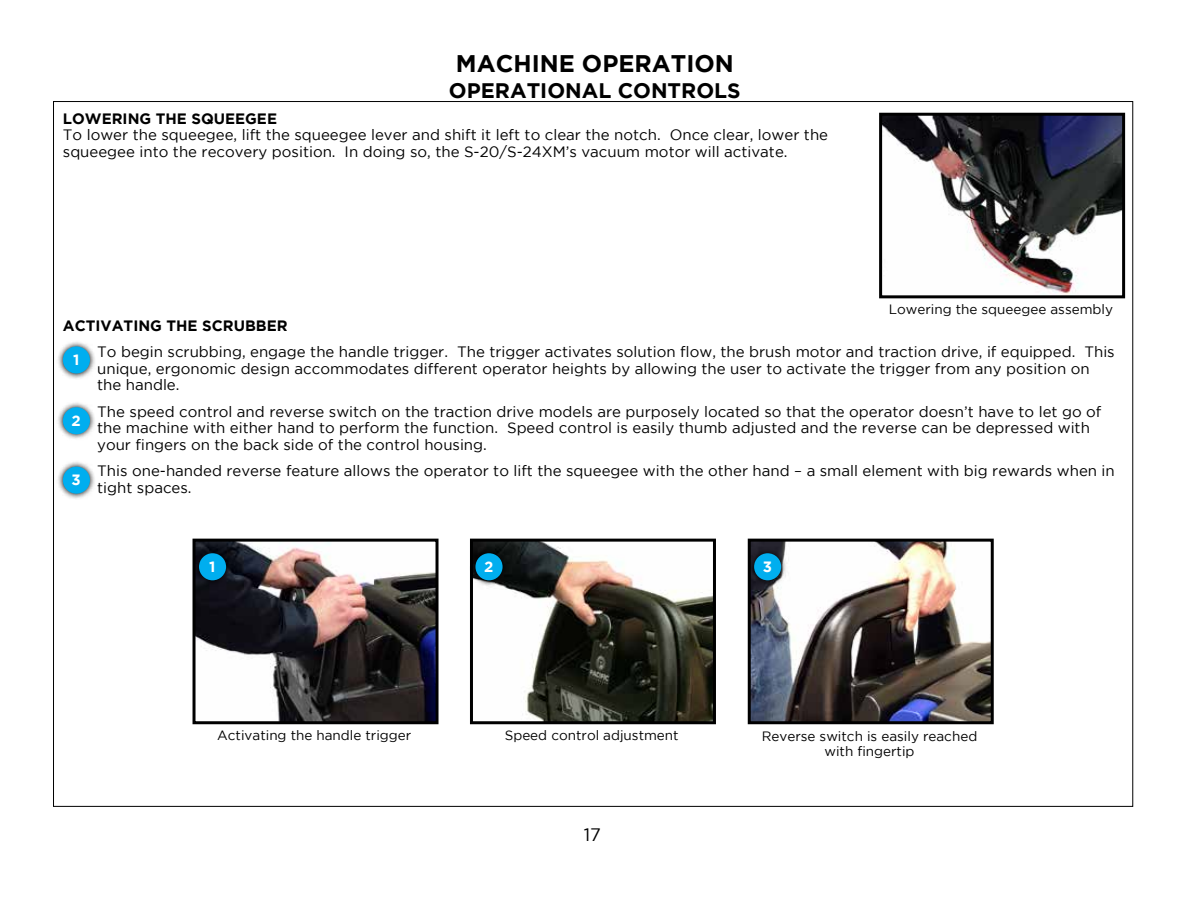
<style>
.page{position:relative;width:1188px;height:918px;background:#fff}
.page>*{position:absolute;margin:0;border:0;box-sizing:border-box;transform-origin:0 0}
.t1{font:700 24px "Gotham";color:#000}
.t2{font:700 21px "Gotham";color:#000}
.t3{font:18px "Gotham";color:#000}
.t4{font:15px/16.5px "Gotham";color:#000}
.t5{font:700 15px "Gotham";color:#000}
.t6{font:700 14.85px "Gotham";color:#fff}
.t7{font:13.5px/15px "Gotham";color:#000;text-align:center}
</style>
<div class="page">
<img style="left:883px;top:117px;width:238px;height:177px">
<div style="left:879px;top:113px;width:246px;height:185px;border:3px solid #000"></div>
<img style="left:197px;top:543px;width:238px;height:177px">
<div style="left:193px;top:539px;width:246px;height:185px;border:3px solid #000"></div>
<img style="left:474px;top:543px;width:238px;height:177px">
<div style="left:470px;top:539px;width:246px;height:185px;border:3px solid #000"></div>
<img style="left:752px;top:543px;width:238px;height:177px">
<div style="left:748px;top:539px;width:246px;height:185px;border:3px solid #000"></div>
<svg style="left:58px;top:342px;width:37px;height:37px"></svg>
<div style="left:63px;top:346px;width:27px;height:28px;background:#00aeef;border-radius:50%"></div>
<svg style="left:58px;top:402px;width:37px;height:37px"></svg>
<div style="left:63px;top:407px;width:27px;height:27px;background:#00aeef;border-radius:50%"></div>
<svg style="left:58px;top:462px;width:37px;height:37px"></svg>
<div style="left:63px;top:467px;width:27px;height:27px;background:#00aeef;border-radius:50%"></div>
<svg style="left:193px;top:547px;width:40px;height:40px"></svg>
<div style="left:199px;top:553px;width:27px;height:27px;background:#00aeef;border-radius:50%"></div>
<svg style="left:470px;top:547px;width:39px;height:40px"></svg>
<div style="left:475px;top:553px;width:28px;height:27px;background:#00aeef;border-radius:50%"></div>
<svg style="left:748px;top:547px;width:40px;height:40px"></svg>
<div style="left:754px;top:553px;width:27px;height:27px;background:#00aeef;border-radius:50%"></div>
<h1 class="t1" style="left:456px;top:50px;width:279px">MACHINE OPERATION</h1>
<h2 class="t2" style="left:449px;top:78px;width:293px">OPERATIONAL CONTROLS</h2>
<p class="t5" style="left:63px;top:110px;width:216px">LOWERING THE SQUEEGEE</p>
<p class="t4" style="left:63px;top:126px;width:767px">To lower the squeegee, lift the squeegee lever and shift it left to clear the notch. Once clear, lower the squeegee into the recovery position. In doing so, the S-20/S-24XM’s vacuum motor will activate.</p>
<p class="t5" style="left:63px;top:317px;width:226px">ACTIVATING THE SCRUBBER</p>
<p class="t7" style="left:889px;top:302px;width:226px">Lowering the squeegee assembly</p>
<p class="t6" style="left:73px;top:351px;width:8px">1</p>
<p class="t6" style="left:72px;top:412px;width:11px">2</p>
<p class="t6" style="left:72px;top:471px;width:11px">3</p>
<p class="t4" style="left:97px;top:344px;width:1019px">To begin scrubbing, engage the handle trigger. The trigger activates solution flow, the brush motor and traction drive, if equipped. This unique, ergonomic design accommodates different operator heights by allowing the user to activate the trigger from any position on the handle.</p>
<p class="t4" style="left:97px;top:403px;width:1006px">The speed control and reverse switch on the traction drive models are purposely located so that the operator doesn’t have to let go of the machine with either hand to perform the function. Speed control is easily thumb adjusted and the reverse can be depressed with your fingers on the back side of the control housing.</p>
<p class="t4" style="left:97px;top:462px;width:1019px">This one-handed reverse feature allows the operator to lift the squeegee with the other hand – a small element with big rewards when in tight spaces.</p>
<p class="t6" style="left:209px;top:558px;width:8px">1</p>
<p class="t6" style="left:484px;top:558px;width:11px">2</p>
<p class="t6" style="left:763px;top:558px;width:11px">3</p>
<p class="t7" style="left:217px;top:727px;width:196px">Activating the handle trigger</p>
<p class="t7" style="left:505px;top:727px;width:176px">Speed control adjustment</p>
<p class="t7" style="left:762px;top:728px;width:217px">Reverse switch is easily reached with fingertip</p>
<p class="t3" style="left:584px;top:825px;width:19px">17</p>
</div>
